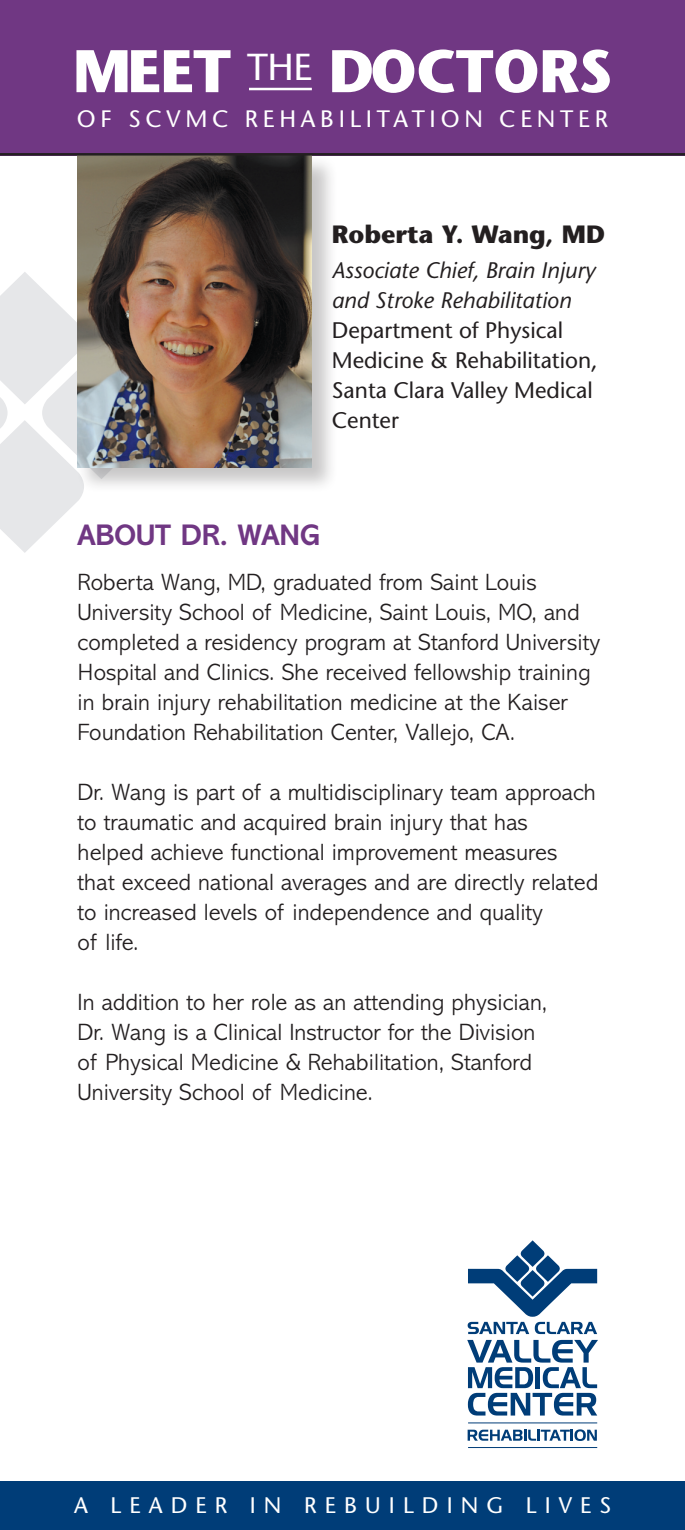
<style>
.page{position:relative;width:685px;height:1530px;background:#fff}
.page>*{position:absolute;margin:0;border:0;box-sizing:border-box;transform-origin:0 0}
.t1{font:700 60px "Stone Sans";letter-spacing:-.01em;color:#fff}
.t2{font:700 30px "Abadi";color:#703783}
.t3{font:700 25px "Stone Sans";color:#231f20}
.t4{font:300 23.75px/30px "Abadi";color:#231f20}
.t5{font:23.75px "Stone Sans";letter-spacing:.2em;color:#fff}
.t6{font:22.5px/30px "Stone Sans";color:#231f20}
.t7{font:italic 22.5px "Stone Sans";color:#231f20}
.t8{font:22.5px "Stone Sans";letter-spacing:.36em;color:#fff}
</style>
<div class="page">
<div style="left:0;top:0;width:684px;height:155px;background:#703783"></div>
<hr style="left:249px;top:88px;width:62px;height:2px;background:#fff">
<svg style="left:0;top:272px;width:82px;height:281px"></svg>
<div style="left:0;top:1481px;width:684px;height:49px;background:#003d78"></div>
<hr style="left:467px;top:1422px;width:129px;height:1px;background:#003d78">
<hr style="left:467px;top:1447px;width:129px;height:1px;background:#003d78">
<svg style="left:467px;top:1429px;width:129px;height:12px"></svg>
<svg style="left:467px;top:1240px;width:129px;height:94px"></svg>
<svg style="left:467px;top:1340px;width:130px;height:76px"></svg>
<div style="left:76px;top:154px;width:262px;height:340px;background:#231f20;opacity:.25"></div>
<img style="left:77px;top:156px;width:234px;height:312px">
<hr style="left:0;top:153px;width:684px;height:3px;background:#231f20">
<p class="t1" style="left:73px;top:33px;width:540px">MEET <sup>the</sup> DOCTORS</p>
<p class="t5" style="left:77px;top:104px;width:527px">of SCVMC Rehabilitation Center</p>
<p class="t3" style="left:331px;top:218px;width:274px">ROBERTA Y. WANG, MD</p>
<p class="t7" style="left:331px;top:256px;width:264px">Associate Chief, Brain Injury</p>
<p class="t7" style="left:331px;top:286px;width:241px">and Stroke Rehabilitation</p>
<p class="t6" style="left:331px;top:315px;width:267px">Department of Physical<br>Medicine &amp; Rehabilitation,</p>
<p class="t6" style="left:331px;top:375px;width:262px">Santa Clara Valley Medical<br>Center</p>
<p class="t2" style="left:77px;top:518px;width:243px">ABOUT DR. WANG</p>
<p class="t4" style="left:78px;top:567px;width:524px">Roberta Wang, MD, graduated from Saint Louis University School of Medicine, Saint Louis, MO, and completed a residency program at Stanford University Hospital and Clinics. She received fellowship training in brain injury rehabilitation medicine at the Kaiser Foundation Rehabilitation Center, Vallejo, CA.</p>
<p class="t4" style="left:78px;top:777px;width:522px">Dr. Wang is part of a multidisciplinary team approach to traumatic and acquired brain injury that has helped achieve functional improvement measures that exceed national averages and are directly related to increased levels of independence and quality<br>of life.</p>
<p class="t4" style="left:78px;top:987px;width:471px">In addition to her role as an attending physician, Dr. Wang is a Clinical Instructor for the Division of Physical Medicine &amp; Rehabilitation, Stanford University School of Medicine.</p>
<p class="t8" style="left:74px;top:1491px;width:535px">A Lead er in Rebuild ing Lives</p>
</div>
